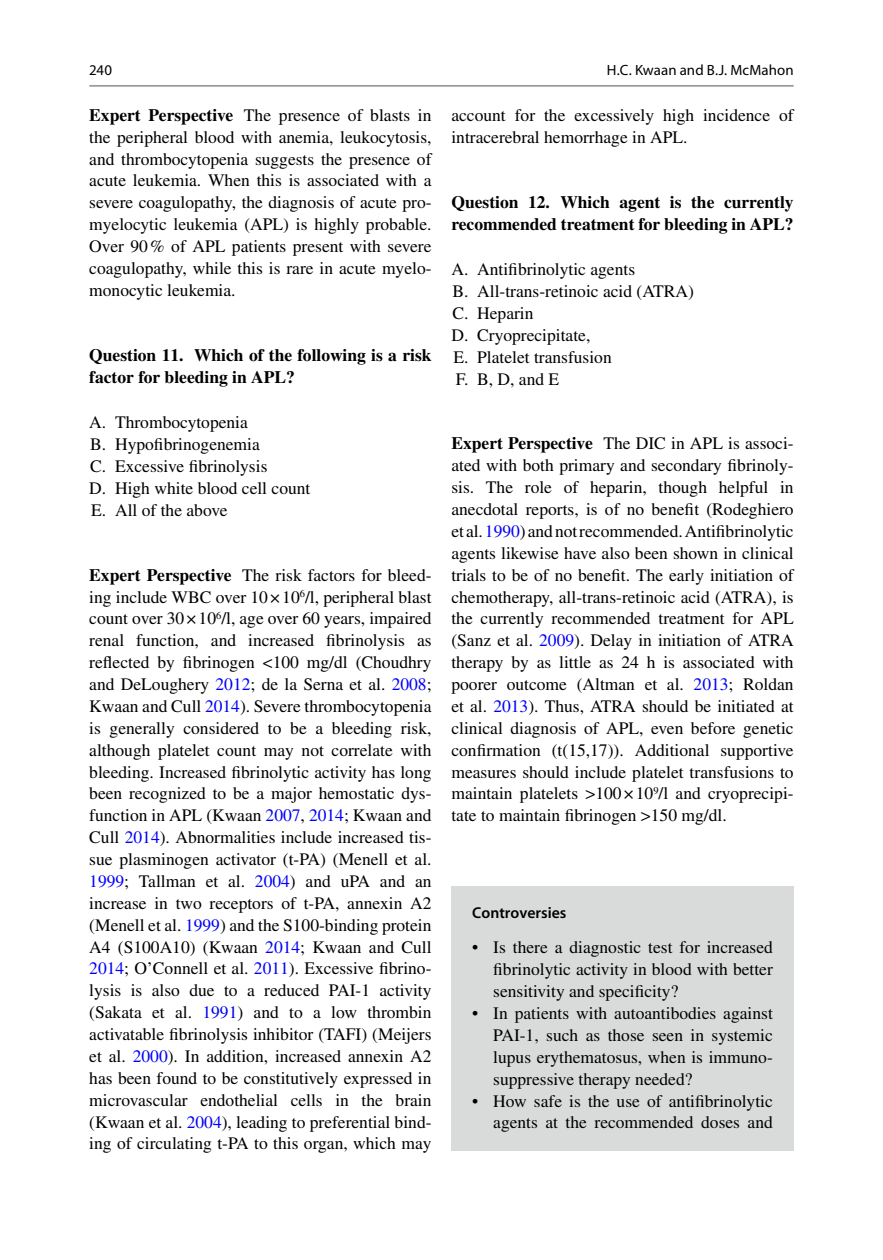
<style>
.page{position:relative;width:883px;height:1260px;background:#fff}
.page>*{position:absolute;margin:0;border:0;box-sizing:border-box;transform-origin:0 0}
.t1{font:17.5px/21.9px "Gvrlbm Times";color:#000;text-align:justify}
.t2{font:700 17.5px/21.9px "Vjrdyy Times";color:#000}
.t3{font:600 15.75px "Wqdwwx Myriad";color:#000}
.t4{font:14.88px "Wlwwdn Myriad";letter-spacing:.01em;color:#000}
.s1{font-family:"Vjrdyy Times";font-weight:700}
.s2{color:#0000fa}
</style>
<div class="page">
<div style="left:451px;top:886px;width:343px;height:264px;background:#d9dada"></div>
<hr style="left:89px;top:85px;width:705px;height:2px;background:#9c9c9c">
<p class="t4" style="left:89px;top:64px;width:24px">240</p>
<p class="t1" style="left:89px;top:106px;width:344px"><span class="s1">Expert Perspective</span> The presence of blasts in the peripheral blood with anemia, leukocytosis, and thrombocytopenia suggests the presence of acute leukemia. When this is associated with a severe coagulopathy, the diagnosis of acute pro&shy;myelocytic leukemia (APL) is highly probable.<br>Over 90 % of APL patients present with severe coagulopathy, while this is rare in acute myelo&shy;monocytic leukemia.</p>
<p class="t2" style="left:89px;top:346px;width:344px">Question 11. Which of the following is a risk factor for bleeding in APL?</p>
<p class="t1" style="left:89px;top:413px;width:223px;text-align:left">A. Thrombocytopenia<br>B. Hypofibrinogenemia<br>C. Excessive fibrinolysis<br>D. High white blood cell count<br>E. All of the above</p>
<p class="t1" style="left:89px;top:566px;width:344px"><span class="s1">Expert Perspective</span> The risk factors for bleed&shy;ing include WBC over 10 × 10 <sup>6</sup> /l, peripheral blast count over 30 × 10 <sup>6</sup> /l, age over 60 years, impaired renal function, and increased fibrinolysis as reflected by fibrinogen &lt;100 mg/dl (Choudhry and DeLoughery <span class="s2">2012</span> ; de la Serna et al. <span class="s2">2008</span> ; Kwaan and Cull <span class="s2">2014</span> ). Severe thrombocytopenia is generally considered to be a bleeding risk, although platelet count may not correlate with bleeding. Increased fibrinolytic activity has long been recognized to be a major hemostatic dys&shy;function in APL (Kwaan <span class="s2">2007</span> , <span class="s2">2014</span> ; Kwaan and Cull <span class="s2">2014</span> ). Abnormalities include increased tis&shy;sue plasminogen activator (t-PA) (Menell et al.<br><span class="s2">1999</span> ; Tallman et al. <span class="s2">2004</span> ) and uPA and an increase in two receptors of t-PA, annexin A2 (Menell et al. <span class="s2">1999</span> ) and the S100-binding protein A4 (S100A10) (Kwaan <span class="s2">2014</span> ; Kwaan and Cull <span class="s2">2014</span> ; O’Connell et al. <span class="s2">2011</span> ). Excessive fibrino&shy;lysis is also due to a reduced PAI-1 activity (Sakata et al. <span class="s2">1991</span> ) and to a low thrombin activatable fibrinolysis inhibitor (TAFI) (Meijers et al. <span class="s2">2000</span> ). In addition, increased annexin A2 has been found to be constitutively expressed in microvascular endothelial cells in the brain (Kwaan et al. <span class="s2">2004</span> ), leading to preferential bind&shy;ing of circulating t-PA to this organ, which may</p>
<p class="t4" style="left:607px;top:64px;width:188px">H.C. Kwaan and B.J. McMahon</p>
<p class="t1" style="left:451px;top:106px;width:344px">account for the excessively high incidence of intracerebral hemorrhage in APL.</p>
<p class="t2" style="left:451px;top:193px;width:344px">Question 12. Which agent is the currently recommended treatment for bleeding in APL?</p>
<p class="t1" style="left:451px;top:260px;width:244px;text-align:left">A. Antifibrinolytic agents<br>B. All-trans-retinoic acid (ATRA)<br>C. Heparin<br>D. Cryoprecipitate,<br>E. Platelet transfusion<br>F. B, D, and E</p>
<p class="t1" style="left:451px;top:434px;width:344px"><span class="s1">Expert Perspective</span> The DIC in APL is associ&shy;ated with both primary and secondary fibrinoly&shy;sis. The role of heparin, though helpful in anecdotal reports, is of no benefit (Rodeghiero et al. <span class="s2">1990</span> ) and not recommended. Antifibrinolytic agents likewise have also been shown in clinical trials to be of no benefit. The early initiation of chemotherapy, all-trans-retinoic acid (ATRA), is the currently recommended treatment for APL (Sanz et al. <span class="s2">2009</span> ). Delay in initiation of ATRA therapy by as little as 24 h is associated with poorer outcome (Altman et al. <span class="s2">2013</span> ; Roldan et al. <span class="s2">2013</span> ). Thus, ATRA should be initiated at clinical diagnosis of APL, even before genetic confirmation (t(15,17)). Additional supportive measures should include platelet transfusions to maintain platelets &gt;100 × 10 <sup>9</sup> /l and cryoprecipi&shy;tate to maintain fibrinogen &gt;150 mg/dl.</p>
<p class="t3" style="left:472px;top:907px;width:96px">Controversies</p>
<p class="t1" style="left:493px;top:938px;width:281px;text-indent:-21px">• Is there a diagnostic test for increased fibrinolytic activity in blood with better sensitivity and specificity?</p>
<p class="t1" style="left:493px;top:1004px;width:281px;text-indent:-21px">• In patients with autoantibodies against PAI-1, such as those seen in systemic lupus erythematosus, when is immuno&shy;suppressive therapy needed?</p>
<p class="t1" style="left:472px;top:1091px;width:302px;text-align:right">• How safe is the use of antifibrinolytic agents at the recommended doses and</p>
</div>
